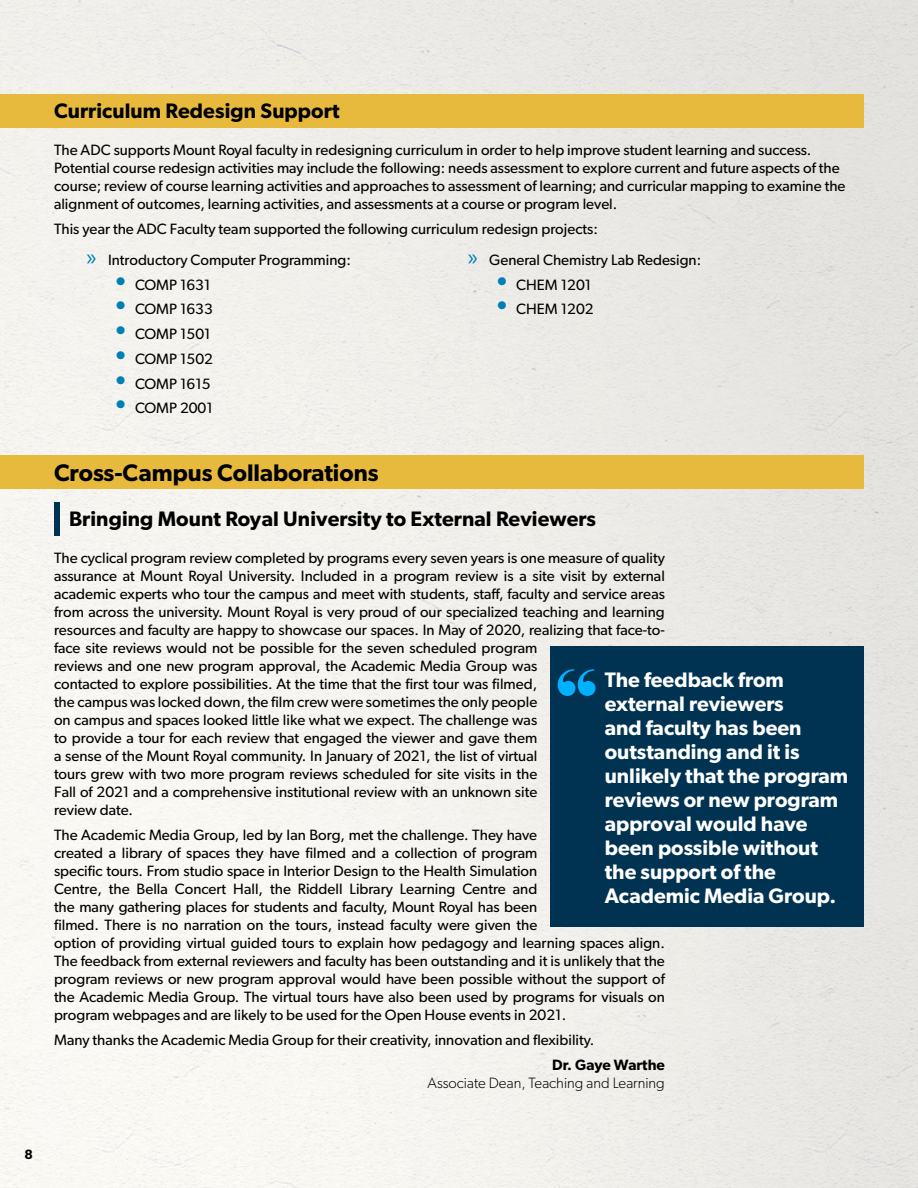
<style>
.page{position:relative;width:918px;height:1188px;background:#fff}
.page>*{position:absolute;margin:0;border:0;box-sizing:border-box;transform-origin:0 0}
.t1{font:600 24px "Gibson";color:#000}
.t2{font:600 21px/24px "Gibson";color:#fff}
.t3{font:600 21px "Gibson";letter-spacing:.005em;color:#000}
.t4{font:15px/18px "Gibson";color:#000}
.t5{font:300 15px "Gibson";color:#000}
.t6{font:600 15px "Gibson";color:#000}
.t7{font:600 13.5px "Gibson";color:#000}
.s1{font-family:"Myriad Pro";font-size:24px;color:#007fb5}
.s2{font-weight:600;font-size:24px;color:#007fb5}
</style>
<div class="page">
<img style="left:0;top:0;width:918px;height:1188px">
<div style="left:0;top:455px;width:864px;height:34px;background:#e7b93d"></div>
<div style="left:0;top:94px;width:864px;height:34px;background:#e7b93d"></div>
<div style="left:54px;top:503px;width:5px;height:33px;background:#003352"></div>
<div style="left:551px;top:646px;width:313px;height:281px;background:#003352"></div>
<svg style="left:558px;top:669px;width:37px;height:27px"></svg>
<p class="t3" style="left:54px;top:98px;width:287px">Curriculum Redesign Support</p>
<p class="t4" style="left:54px;top:141px;width:793px">The ADC supports Mount Royal faculty in redesigning curriculum in order to help improve student learning and success.<br>Potential course redesign activities may include the following: needs assessment to explore current and future aspects of the course; review of course learning activities and approaches to assessment of learning; and curricular mapping to examine the alignment of outcomes, learning activities, and assessments at a course or program level.</p>
<p class="t4" style="left:54px;top:220px;width:545px">This year the ADC Faculty team supported the following curriculum redesign projects:</p>
<p class="t4" style="left:86px;top:250px;width:266px"><span class="s1">»</span> Introductory Computer Programming:</p>
<p class="t4" style="left:113px;top:275px;width:99px"><span class="s2">•</span> COMP 1631</p>
<p class="t4" style="left:113px;top:300px;width:101px"><span class="s2">•</span> COMP 1633</p>
<p class="t4" style="left:113px;top:325px;width:99px"><span class="s2">•</span> COMP 1501</p>
<p class="t4" style="left:113px;top:349px;width:101px"><span class="s2">•</span> COMP 1502</p>
<p class="t4" style="left:113px;top:374px;width:99px"><span class="s2">•</span> COMP 1615</p>
<p class="t4" style="left:113px;top:399px;width:101px"><span class="s2">•</span> COMP 2001</p>
<p class="t4" style="left:468px;top:250px;width:235px"><span class="s1">»</span> General Chemistry Lab Redesign:</p>
<p class="t4" style="left:495px;top:275px;width:98px"><span class="s2">•</span> CHEM 1201</p>
<p class="t4" style="left:495px;top:300px;width:100px"><span class="s2">•</span> CHEM 1202</p>
<p class="t1" style="left:54px;top:458px;width:326px">Cross-Campus Collaborations</p>
<p class="t3" style="left:69px;top:506px;width:528px">Bringing Mount Royal University to External Reviewers</p>
<p class="t4" style="left:54px;top:549px;width:612px">The cyclical program review completed by programs every seven years is one measure of quality assurance at Mount Royal University. Included in a program review is a site visit by external academic experts who tour the campus and meet with students, staff, faculty and service areas from across the university. Mount Royal is very proud of our specialized teaching and learning resources and faculty are happy to showcase our spaces. In May of 2020, realizing that face-to&shy;face site reviews would not be possible for the seven scheduled program<br>reviews and one new program approval, the Academic Media Group was<br>contacted to explore possibilities. At the time that the first tour was filmed,<br>the campus was locked down, the film crew were sometimes the only people<br>on campus and spaces looked little like what we expect. The challenge was<br>to provide a tour for each review that engaged the viewer and gave them<br>a sense of the Mount Royal community. In January of 2021, the list of virtual<br>tours grew with two more program reviews scheduled for site visits in the<br>Fall of 2021 and a comprehensive institutional review with an unknown site<br>review date.</p>
<p class="t4" style="left:54px;top:826px;width:612px">The Academic Media Group, led by Ian Borg, met the challenge. They have<br>created a library of spaces they have filmed and a collection of program<br>specific tours. From studio space in Interior Design to the Health Simulation<br>Centre, the Bella Concert Hall, the Riddell Library Learning Centre and<br>the many gathering places for students and faculty, Mount Royal has been<br>filmed. There is no narration on the tours, instead faculty were given the<br>option of providing virtual guided tours to explain how pedagogy and learning spaces align.<br>The feedback from external reviewers and faculty has been outstanding and it is unlikely that the program reviews or new program approval would have been possible without the support of the Academic Media Group. The virtual tours have also been used by programs for visuals on program webpages and are likely to be used for the Open House events in 2021.</p>
<p class="t4" style="left:54px;top:1030px;width:542px">Many thanks the Academic Media Group for their creativity, innovation and flexibility.</p>
<p class="t6" style="left:552px;top:1055px;width:114px">Dr. Gaye Warthe</p>
<p class="t5" style="left:427px;top:1074px;width:239px">Associate Dean, Teaching and Learning</p>
<p class="t2" style="left:605px;top:667px;width:245px">The feedback from external reviewers<br>and faculty has been outstanding and it is unlikely that the program reviews or new program approval would have been possible without the support of the<br>Academic Media Group.</p>
<p class="t7" style="left:24px;top:1147px;width:10px">8</p>
</div>
